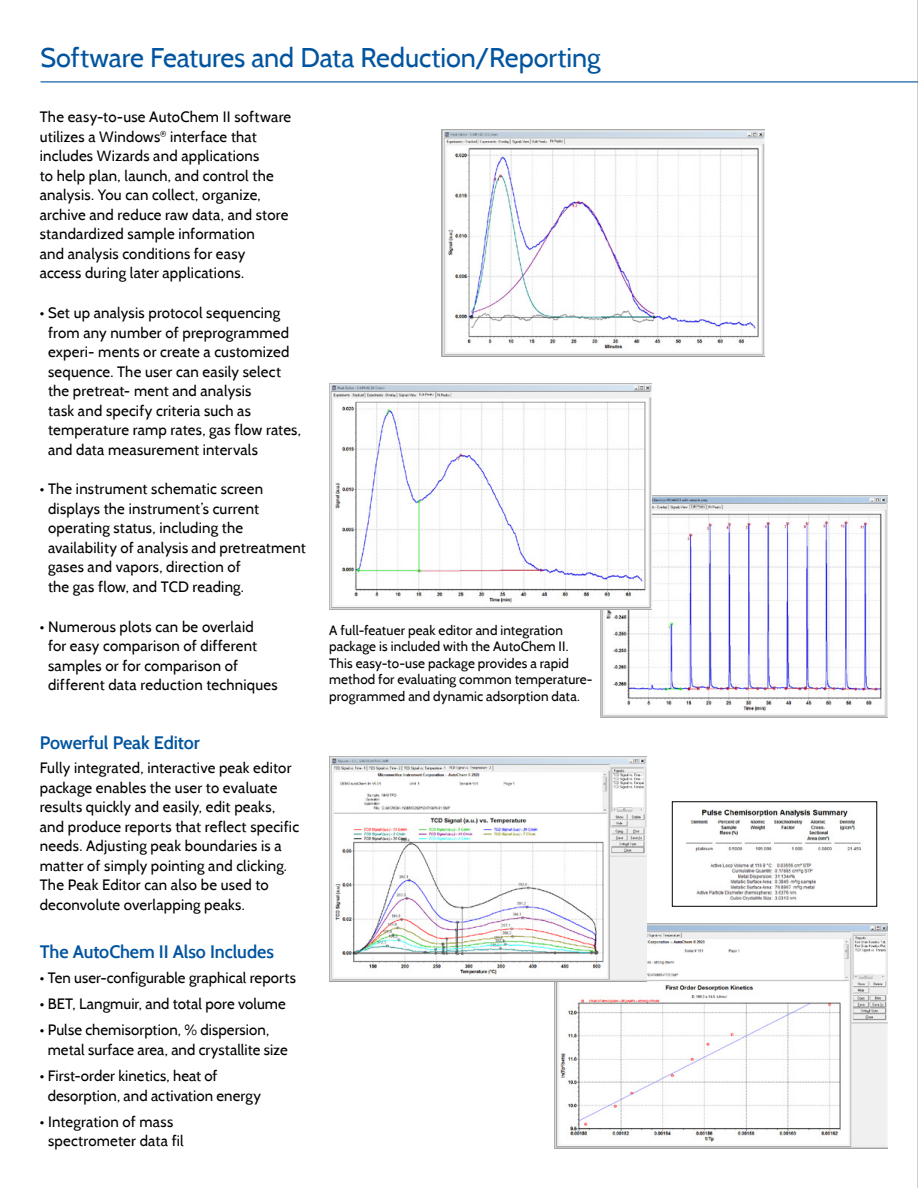
<style>
.page{position:relative;width:918px;height:1188px;background:#fff}
.page>*{position:absolute;margin:0;border:0;box-sizing:border-box;transform-origin:0 0}
.t1{font:27px "Cabin";letter-spacing:-.005em;color:#00549f}
.t2{font:600 18px "Cabin";letter-spacing:-.005em;color:#00549f}
.t3{font:15px/19.5px "Cabin";letter-spacing:.015em;color:#000}
.t4{font:13.5px/16.5px "Cabin";letter-spacing:.01em;color:#000}
</style>
<div class="page">
<hr style="left:917px;top:0;width:1px;height:1188px;background:#9d9fa2">
<hr style="left:40px;top:81px;width:878px;height:1px;background:#00549f">
<img style="left:554px;top:923px;width:334px;height:226px">
<img style="left:442px;top:129px;width:323px;height:227px">
<img style="left:601px;top:495px;width:287px;height:222px">
<img style="left:329px;top:757px;width:318px;height:224px">
<img style="left:329px;top:384px;width:322px;height:226px">
<img style="left:686px;top:807px;width:175px;height:95px">
<h1 class="t1" style="left:40px;top:41px;width:561px">Software Features and Data Reduction/Reporting</h1>
<p class="t3" style="left:40px;top:107px;width:253px">The easy-to-use AutoChem II software utilizes a Windows<sup>®</sup> interface that includes Wizards and applications<br>to help plan, launch, and control the analysis. You can collect, organize, archive and reduce raw data, and store standardized sample information<br>and analysis conditions for easy<br>access during later applications.</p>
<p class="t3" style="left:48px;top:303px;width:255px;text-indent:-8px">• Set up analysis protocol sequencing from any number of preprogrammed experi- ments or create a customized sequence. The user can easily select the pretreat- ment and analysis<br>task and specify criteria such as temperature ramp rates, gas flow rates, and data measurement intervals</p>
<p class="t3" style="left:48px;top:479px;width:259px;text-indent:-8px">• The instrument schematic screen displays the instrument’s current operating status, including the availability of analysis and pretreatment gases and vapors, direction of<br>the gas flow, and TCD reading.</p>
<p class="t3" style="left:48px;top:617px;width:231px;text-indent:-8px">• Numerous plots can be overlaid<br>for easy comparison of different samples or for comparison of different data reduction techniques</p>
<p class="t2" style="left:40px;top:731px;width:162px">Powerful Peak Editor</p>
<p class="t3" style="left:40px;top:758px;width:261px">Fully integrated, interactive peak editor package enables the user to evaluate results quickly and easily, edit peaks, and produce reports that reflect specific needs. Adjusting peak boundaries is a matter of simply pointing and clicking.<br>The Peak Editor can also be used to deconvolute overlapping peaks.</p>
<p class="t2" style="left:40px;top:941px;width:236px">The AutoChem II Also Includes</p>
<p class="t3" style="left:40px;top:968px;width:258px">• Ten user-configurable graphical reports</p>
<p class="t3" style="left:40px;top:994px;width:248px">• BET, Langmuir, and total pore volume</p>
<p class="t3" style="left:48px;top:1020px;width:242px;text-indent:-8px">• Pulse chemisorption, % dispersion, metal surface area, and crystallite size</p>
<p class="t3" style="left:48px;top:1066px;width:215px;text-indent:-8px">• First-order kinetics, heat of desorption, and activation energy</p>
<p class="t3" style="left:48px;top:1112px;width:137px;text-indent:-8px">• Integration of mass spectrometer data fil</p>
<p class="t4" style="left:329px;top:622px;width:265px">A full-featuer peak editor and integration package is included with the AutoChem II.<br>This easy-to-use package provides a rapid method for evaluating common temperature&shy;programmed and dynamic adsorption data.</p>
</div>
